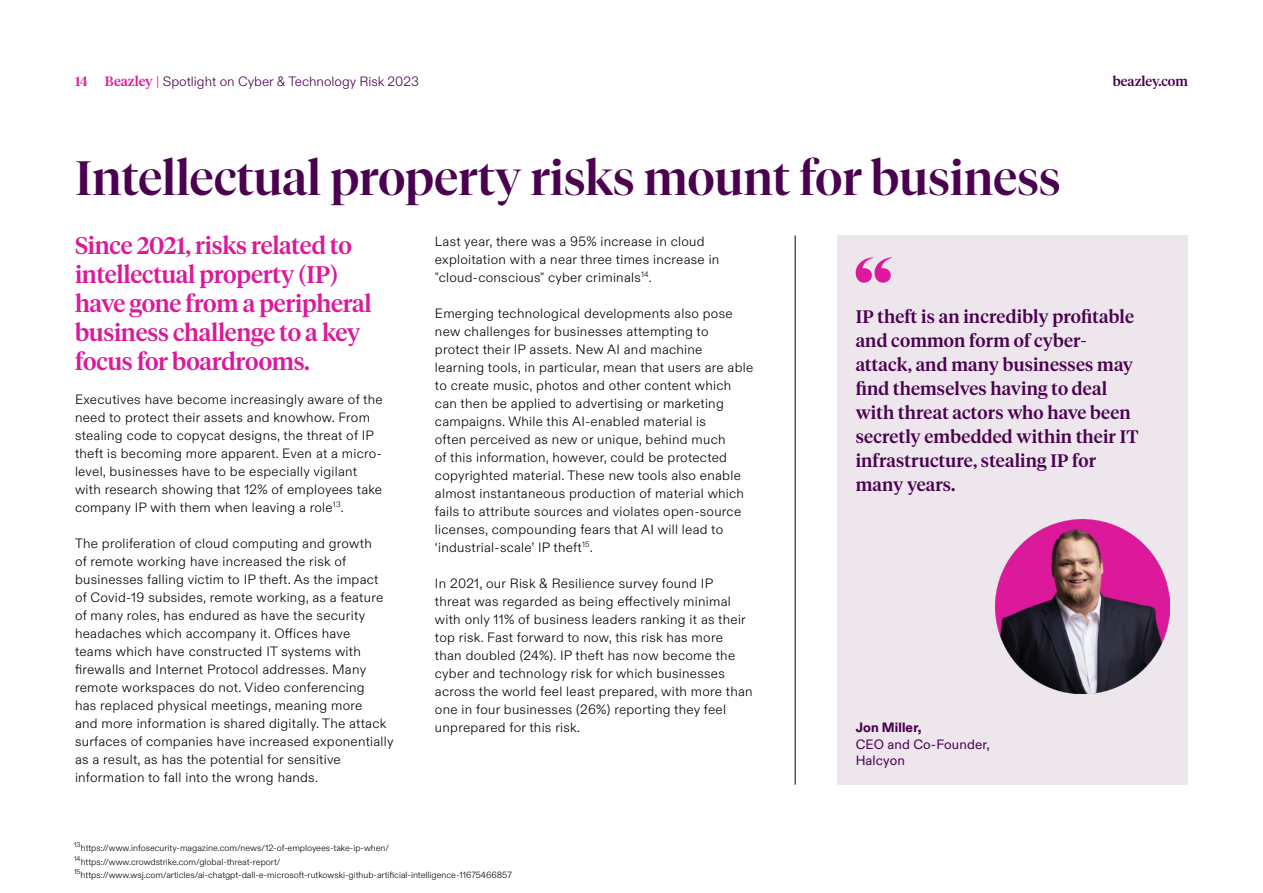
<style>
.page{position:relative;width:1263px;height:893px;background:#fff}
.page>*{position:absolute;margin:0;border:0;box-sizing:border-box;transform-origin:0 0}
.t1{font:500 48px "Tiempos Fine";color:#4b0050}
.t2{font:500 24px/28.8px "Tiempos Headline";letter-spacing:-.01em;color:#dc199b}
.t3{font:500 18px/24px "Tiempos Headline";letter-spacing:.01em;color:#4b0050}
.t4{font:300 13.5px/18px "ABC Diatype";letter-spacing:.02em;color:#000}
.t5{font:300 13.5px "ABC Diatype";color:#4b0050}
.t6{font:13.5px/16.5px "ABC Diatype";letter-spacing:.01em;color:#4b0050}
.t7{font:500 13.5px "Tiempos Headline";color:#4b0050}
.t8{font:800 13.5px "ABC Diatype";letter-spacing:.01em;color:#4b0050}
.t9{font:500 13.5px "Tiempos Headline";color:#dc199b}
.t10{font:300 9px/13.5px "ABC Diatype";color:#000}
.s1{font-family:"Tiempos Headline";font-weight:500;color:#dc199b}
.s2{color:#dc199b}
</style>
<div class="page">
<div style="left:837px;top:236px;width:351px;height:549px;background:#ede6ed"></div>
<svg style="left:856px;top:257px;width:36px;height:26px"></svg>
<img style="left:995px;top:520px;width:174px;height:174px">
<hr style="left:795px;top:236px;width:1px;height:549px;background:#000">
<p class="t9" style="left:75px;top:72px;width:15px">14</p>
<p class="t5" style="left:105px;top:71px;width:315px"><span class="s1">Beazley</span> <span class="s2">|</span> Spotlight on Cyber &amp; Technology Risk 2023</p>
<p class="t7" style="left:1113px;top:72px;width:77px">beazley.com</p>
<h1 class="t1" style="left:75px;top:149px;width:987px">Intellectual property risks mount for business</h1>
<h2 class="t2" style="left:75px;top:230px;width:298px">Since 2021, risks related to intellectual property (IP) have gone from a peripheral business challenge to a key focus for boardrooms.</h2>
<p class="t4" style="left:75px;top:389px;width:309px">Executives have become increasingly aware of the need to protect their assets and knowhow. From stealing code to copycat designs, the threat of IP theft is becoming more apparent. Even at a micro&shy;level, businesses have to be especially vigilant with research showing that 12% of employees take company IP with them when leaving a role<sup>13</sup>.</p>
<p class="t4" style="left:75px;top:533px;width:320px">The proliferation of cloud computing and growth<br>of remote working have increased the risk of businesses falling victim to IP theft. As the impact of Covid-19 subsides, remote working, as a feature of many roles, has endured as have the security headaches which accompany it. Offices have<br>teams which have constructed IT systems with firewalls and Internet Protocol addresses. Many remote workspaces do not. Video conferencing<br>has replaced physical meetings, meaning more<br>and more information is shared digitally. The attack surfaces of companies have increased exponentially as a result, as has the potential for sensitive information to fall into the wrong hands.</p>
<p class="t4" style="left:435px;top:231px;width:286px">Last year, there was a 95% increase in cloud exploitation with a near three times increase in "cloud-conscious" cyber criminals<sup>14</sup>.</p>
<p class="t4" style="left:435px;top:303px;width:320px">Emerging technological developments also pose new challenges for businesses attempting to protect their IP assets. New AI and machine learning tools, in particular, mean that users are able to create music, photos and other content which can then be applied to advertising or marketing campaigns. While this AI-enabled material is<br>often perceived as new or unique, behind much<br>of this information, however, could be protected copyrighted material. These new tools also enable almost instantaneous production of material which fails to attribute sources and violates open-source licenses, compounding fears that AI will lead to ‘industrial-scale’ IP theft<sup>15</sup>.</p>
<p class="t4" style="left:435px;top:573px;width:319px">In 2021, our Risk &amp; Resilience survey found IP<br>threat was regarded as being effectively minimal with only 11% of business leaders ranking it as their top risk. Fast forward to now, this risk has more than doubled (24%). IP theft has now become the cyber and technology risk for which businesses across the world feel least prepared, with more than one in four businesses (26%) reporting they feel unprepared for this risk.</p>
<p class="t10" style="left:74px;top:840px;width:439px"><sup>13</sup>https://www.infosecurity-magazine.com/news/12-of-employees-take-ip-when/<br><sup>14</sup>https://www.crowdstrike.com/global-threat-report/<br><sup>15</sup>https://www.wsj.com/articles/ai-chatgpt-dall-e-microsoft-rutkowski-github-artificial-intelligence-11675466857</p>
<h3 class="t3" style="left:856px;top:304px;width:284px">IP theft is an incredibly profitable and common form of cyber&shy;attack, and many businesses may find themselves having to deal with threat actors who have been secretly embedded within their IT infrastructure, stealing IP for many years.</h3>
<p class="t8" style="left:856px;top:719px;width:67px">Jon Miller,</p>
<p class="t6" style="left:856px;top:735px;width:136px">CEO and Co-Founder,<br>Halcyon</p>
</div>
